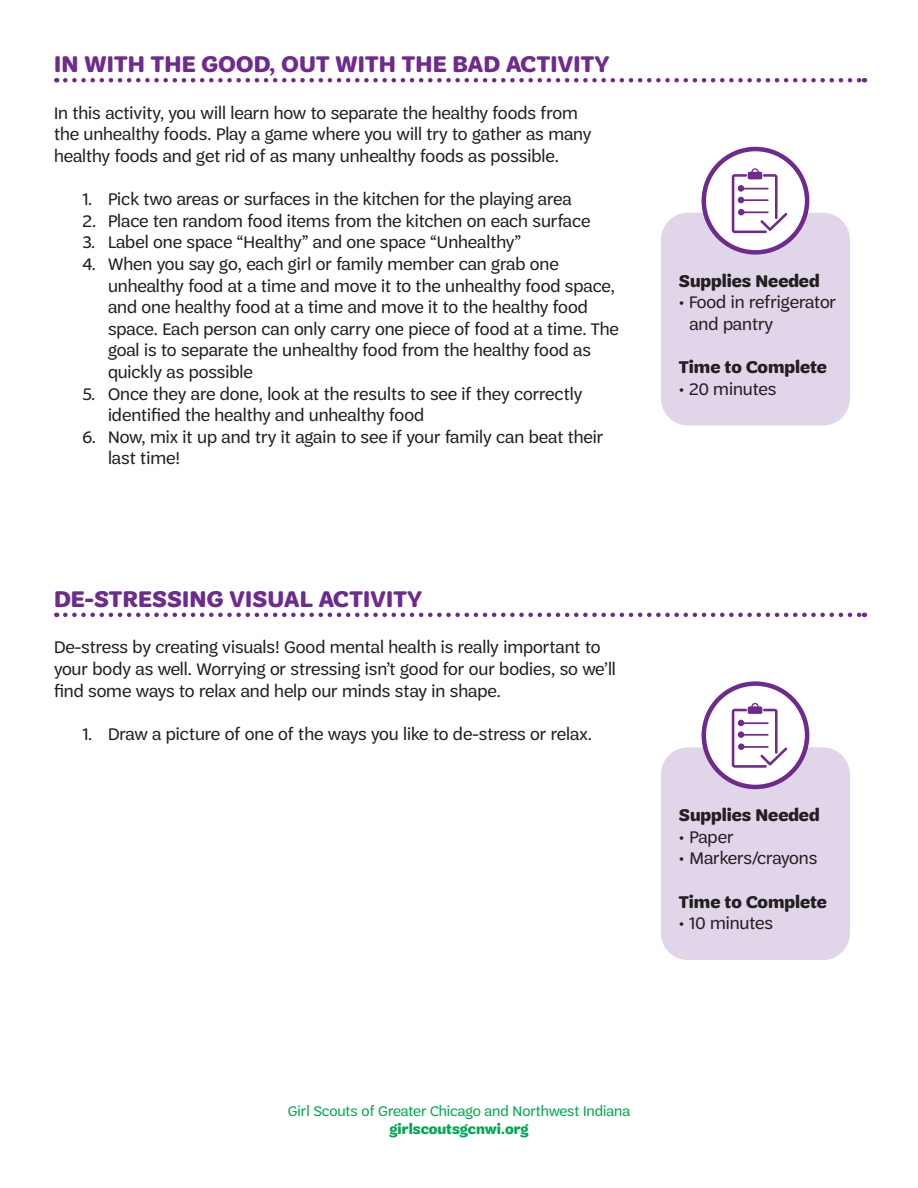
<style>
.page{position:relative;width:918px;height:1188px;background:#fff}
.page>*{position:absolute;margin:0;border:0;box-sizing:border-box;transform-origin:0 0}
.t1{font:700 24px "Trefoil Sans";letter-spacing:.01em;color:#6e2a8e}
.Body{font:18px/21.6px "Trefoil Sans";color:#231f20}
.t2{font:700 18px "Trefoil Sans";color:#231f20}
.t3{font:15px "Trefoil Sans";color:#00a94e}
.t4{font:700 15px "Trefoil Sans";color:#00a94e}
</style>
<div class="page">
<div style="left:661px;top:213px;width:189px;height:213px;background:#e0d5e9;border-radius:27px"></div>
<div style="left:704px;top:149px;width:103px;height:103px;background:#fff;border-radius:50%"></div>
<div style="left:702px;top:147px;width:107px;height:108px;border:4px solid #6e2a8e;border-radius:50%"></div>
<svg style="left:65px;top:78px;width:800px;height:4px"></svg>
<svg style="left:732px;top:168px;width:55px;height:65px"></svg>
<div style="left:661px;top:747px;width:189px;height:213px;background:#e0d5e9;border-radius:27px"></div>
<div style="left:704px;top:684px;width:103px;height:103px;background:#fff;border-radius:50%"></div>
<div style="left:702px;top:681px;width:107px;height:108px;border:4px solid #6e2a8e;border-radius:50%"></div>
<svg style="left:65px;top:613px;width:800px;height:4px"></svg>
<svg style="left:732px;top:703px;width:55px;height:65px"></svg>
<p class="t1" style="left:54px;top:51px;width:557px">IN WITH THE GOOD, OUT WITH THE BAD ACTIVITY</p>
<p class="Body" style="left:54px;top:102px;width:539px">In this activity, you will learn how to separate the healthy foods from the unhealthy foods. Play a game where you will try to gather as many healthy foods and get rid of as many unhealthy foods as possible.</p>
<p class="Body" style="left:82px;top:188px;width:491px">1. Pick two areas or surfaces in the kitchen for the playing area</p>
<p class="Body" style="left:82px;top:210px;width:509px">2. Place ten random food items from the kitchen on each surface</p>
<p class="Body" style="left:82px;top:232px;width:440px">3. Label one space “Healthy” and one space “Unhealthy”</p>
<p class="Body" style="left:108px;top:253px;width:512px;text-indent:-26px">4. When you say go, each girl or family member can grab one unhealthy food at a time and move it to the unhealthy food space, and one healthy food at a time and move it to the healthy food space. Each person can only carry one piece of food at a time. The goal is to separate the unhealthy food from the healthy food as quickly as possible</p>
<p class="Body" style="left:108px;top:383px;width:476px;text-indent:-26px">5. Once they are done, look at the results to see if they correctly identified the healthy and unhealthy food</p>
<p class="Body" style="left:108px;top:426px;width:497px;text-indent:-26px">6. Now, mix it up and try it again to see if your family can beat their last time!</p>
<p class="t1" style="left:54px;top:585px;width:370px">DE-STRESSING VISUAL ACTIVITY</p>
<p class="Body" style="left:54px;top:637px;width:563px">De-stress by creating visuals! Good mental health is really important to your body as well. Worrying or stressing isn’t good for our bodies, so we’ll find some ways to relax and help our minds stay in shape.</p>
<p class="Body" style="left:82px;top:723px;width:511px">1. Draw a picture of one of the ways you like to de-stress or relax.</p>
<p class="t2" style="left:679px;top:270px;width:142px">Supplies Needed</p>
<p class="Body" style="left:679px;top:291px;width:159px">• Food in refrigerator</p>
<p class="Body" style="left:689px;top:313px;width:85px">and pantry</p>
<p class="t2" style="left:679px;top:357px;width:149px">Time to Complete</p>
<p class="Body" style="left:679px;top:378px;width:99px">• 20 minutes</p>
<p class="t2" style="left:679px;top:805px;width:142px">Supplies Needed</p>
<p class="Body" style="left:679px;top:826px;width:56px">• Paper</p>
<p class="Body" style="left:679px;top:848px;width:140px">• Markers/crayons</p>
<p class="t2" style="left:679px;top:891px;width:149px">Time to Complete</p>
<p class="Body" style="left:679px;top:912px;width:96px">• 10 minutes</p>
<p class="t3" style="left:288px;top:1103px;width:344px">Girl Scouts of Greater Chicago and Northwest Indiana</p>
<p class="t4" style="left:390px;top:1121px;width:140px">girlscoutsgcnwi.org</p>
</div>
